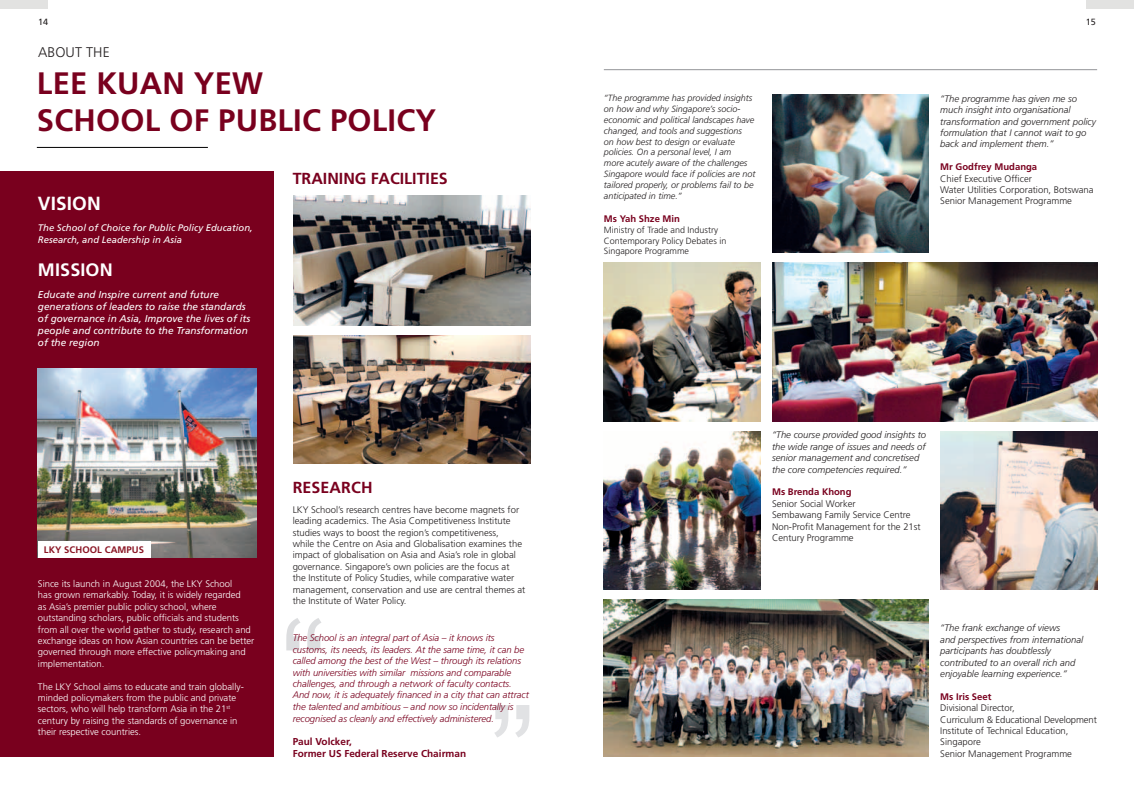
<style>
.page{position:relative;width:1134px;height:794px;background:#fff}
.page>*{position:absolute;margin:0;border:0;box-sizing:border-box;transform-origin:0 0}
.t1{font:700 31px/37.2px "Frutiger LT Std";letter-spacing:.005em;color:#79001e}
.t2{font:700 19px "Frutiger LT Std";letter-spacing:.005em;color:#fff}
.t3{font:700 18px "Frutiger LT Std";letter-spacing:.005em;color:#fff}
.t4{font:700 16px "Frutiger LT Std";color:#79001e}
.t5{font:300 14px "Frutiger LT Std";letter-spacing:.005em;color:#231f20}
.t6{font:italic 10px/12px "Frutiger LT Std";color:#fff}
.t7{font:700 10px/12px "Frutiger LT Std";color:#79001e}
.t8{font:300 9.5px/11.4px "Frutiger LT Std";color:#231f20}
.t9{font:300 9.5px/11.4px "Frutiger LT Std";color:#fff}
.t10{font:italic 300 9.5px/11.4px "Frutiger LT Std";color:#231f20}
.t11{font:italic 300 9.5px/11.5px "Frutiger LT Std";letter-spacing:-.005em;color:#79001e}
.t12{font:italic 9.5px/11.4px "Frutiger LT Std";color:#fff}
.t13{font:700 9.5px "Frutiger LT Std";color:#79001e}
.t14{font:700 9.5px "Frutiger LT Std";letter-spacing:.005em;color:#8b1625}
.t15{font:italic 300 9px/10.9px "Frutiger LT Std";color:#231f20}
.t16{font:300 9px/10.8px "Frutiger LT Std";color:#231f20}
.t17{font:9px "Frutiger LT Std";color:#231f20}
</style>
<div class="page">
<div style="left:0;top:0;width:48px;height:9px;background:#e2e2e1"></div>
<div style="left:1086px;top:0;width:48px;height:9px;background:#e2e2e1"></div>
<div style="left:0;top:171px;width:274px;height:586px;background:#79001e"></div>
<img style="left:604px;top:599px;width:325px;height:157px">
<img style="left:772px;top:95px;width:157px;height:158px">
<img style="left:604px;top:263px;width:157px;height:158px">
<img style="left:940px;top:431px;width:157px;height:158px">
<img style="left:604px;top:431px;width:157px;height:158px">
<img style="left:772px;top:263px;width:325px;height:158px">
<img style="left:293px;top:196px;width:237px;height:130px">
<img style="left:293px;top:336px;width:237px;height:127px">
<img style="left:38px;top:369px;width:218px;height:189px">
<svg style="left:286px;top:618px;width:35px;height:32px"></svg>
<svg style="left:495px;top:705px;width:34px;height:32px"></svg>
<hr style="left:37px;top:147px;width:171px;height:1px;background:#000">
<div style="left:38px;top:541px;width:112px;height:17px;background:#fff"></div>
<hr style="left:604px;top:69px;width:493px;height:1px;background:#939598">
<p class="t17" style="left:38px;top:17px;width:12px">14</p>
<p class="t17" style="left:1086px;top:17px;width:12px">15</p>
<h3 class="t5" style="left:38px;top:44px;width:73px">ABOUT THE</h3>
<h1 class="t1" style="left:37px;top:65px;width:255px">Lee Kuan Yew<br>School of Public</h1>
<h1 class="t1" style="left:330px;top:102px;width:59px">Policy</h1>
<h2 class="t2" style="left:38px;top:193px;width:49px">VISION</h2>
<p class="t12" style="left:38px;top:222px;width:216px">The School of Choice for Public Policy Education,<br>Research, and Leadership in Asia</p>
<h3 class="t3" style="left:38px;top:259px;width:62px">MISSION</h3>
<p class="t6" style="left:38px;top:288px;width:214px">Educate and Inspire current and future generations of leaders to raise the standards of governance in Asia, Improve the lives of its people and contribute to the Transformation of the region</p>
<h3 class="t4" style="left:293px;top:169px;width:157px">TRAINING FACILITIES</h3>
<p class="t14" style="left:44px;top:544px;width:40px">LKY SCHOO</p>
<p class="t14" style="left:97px;top:544px;width:48px">L CAMPUS</p>
<p class="t9" style="left:38px;top:578px;width:218px">Since its launch in August 2004, the LKY School<br>has grown remarkably. Today, it is widely regarded<br>as Asia’s premier public policy school, where outstanding scholars, public officials and students from all over the world gather to study, research and exchange ideas on how Asian countries can be better governed through more effective policymaking and implementation.</p>
<p class="t9" style="left:38px;top:681px;width:207px">The LKY School aims to educate and train globally&shy;minded policymakers from the public and private sectors, who will help transform Asia in the 21<sup>st </sup>century by raising the standards of governance in their respective countries.</p>
<h3 class="t4" style="left:293px;top:478px;width:79px">RESEARCH</h3>
<p class="t8" style="left:293px;top:504px;width:234px">LKY School’s research centres have become magnets for leading academics. The Asia Competitiveness Institute studies ways to boost the region’s competitiveness,<br>while the Centre on Asia and Globalisation examines the impact of globalisation on Asia and Asia’s role in global governance. Singapore’s own policies are the focus at<br>the Institute of Policy Studies, while comparative water management, conservation and use are central themes at the Institute of Water Policy.</p>
<p class="t11" style="left:293px;top:632px;width:238px">The School is an integral part of Asia – it knows its customs, its needs, its leaders. At the same time, it can be called among the best of the West – through its relations with universities with similar missions and comparable challenges, and through a network of faculty contacts.<br>And now, it is adequately financed in a city that can attract the talented and ambitious – and now so incidentally is recognised as cleanly and effectively administered.</p>
<p class="t7" style="left:293px;top:735px;width:175px">Paul Volcker,<br>Former US Federal Reserve Chairman</p>
<p class="t15" style="left:604px;top:93px;width:153px">“The programme has provided insights on how and why Singapore’s socio&shy;economic and political landscapes have changed, and tools and suggestions<br>on how best to design or evaluate policies. On a personal level, I am<br>more acutely aware of the challenges Singapore would face if policies are not tailored properly, or problems fail to be anticipated in time.”</p>
<p class="t13" style="left:604px;top:213px;width:78px">Ms Yah Shze Min</p>
<p class="t16" style="left:604px;top:224px;width:124px">Ministry of Trade and Industry<br>Contemporary Policy Debates in<br>Singapore Programme</p>
<p class="t10" style="left:940px;top:93px;width:157px">“The programme has given me so much insight into organisational transformation and government policy formulation that I cannot wait to go back and implement them.”</p>
<p class="t13" style="left:940px;top:161px;width:98px">Mr Godfrey Mudanga</p>
<p class="t8" style="left:940px;top:173px;width:155px">Chief Executive Officer<br>Water Utilities Corporation, Botswana<br>Senior Management Programme</p>
<p class="t10" style="left:772px;top:429px;width:156px">“The course provided good insights to the wide range of issues and needs of senior management and concretised the core competencies required.”</p>
<p class="t13" style="left:772px;top:486px;width:81px">Ms Brenda Khong</p>
<p class="t8" style="left:772px;top:498px;width:150px">Senior Social Worker<br>Sembawang Family Service Centre<br>Non-Profit Management for the 21st<br>Century Programme</p>
<p class="t10" style="left:940px;top:622px;width:145px">“The frank exchange of views<br>and perspectives from international participants has doubtlessly contributed to an overall rich and enjoyable learning experience.”</p>
<p class="t13" style="left:940px;top:691px;width:53px">Ms Iris Seet</p>
<p class="t8" style="left:940px;top:702px;width:158px">Divisional Director,<br>Curriculum &amp; Educational Development<br>Institute of Technical Education,<br>Singapore<br>Senior Management Programme</p>
</div>
